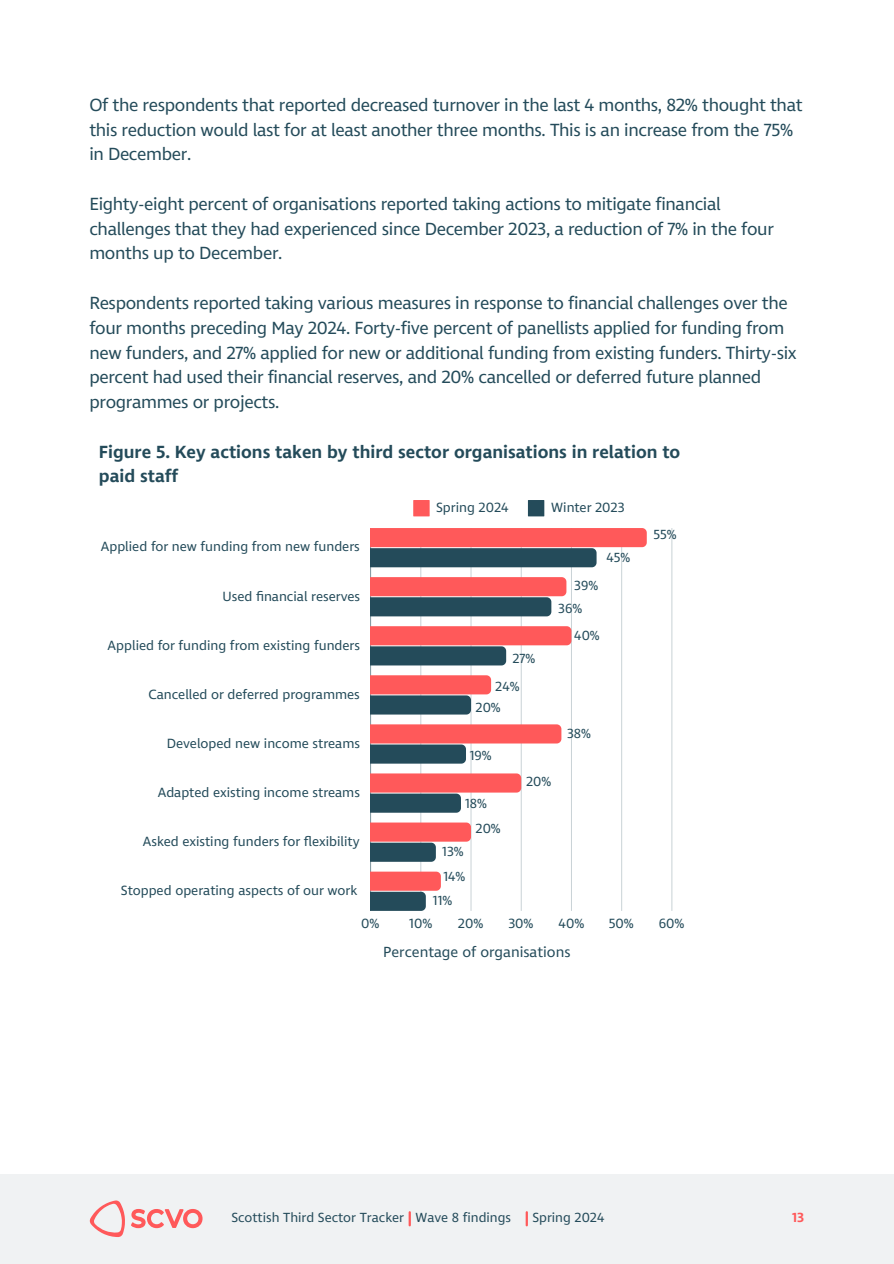
<style>
.page{position:relative;width:894px;height:1264px;background:#fff}
.page>*{position:absolute;margin:0;border:0;box-sizing:border-box;transform-origin:0 0}
.t1{font:18px/24.8px "Ingra SCVO";letter-spacing:-.02em;color:#244b5a}
.t2{font:600 18px/24.8px "Ingra SCVO";color:#244b5a}
.t3{font:15px "Ingra SCVO";color:#244b5a}
.t4{font:13.65px "Ingra SCVO";color:#244b5a}
.t5{font:13.5px "Ingra SCVO";color:#244b5a}
.t6{font:600 13.5px "Ingra SCVO";color:#ff595a}
</style>
<div class="page">
<div style="left:0;top:1174px;width:893px;height:89px;background:#f0f2f3"></div>
<svg style="left:90px;top:1200px;width:112px;height:36px"></svg>
<svg style="left:408px;top:1212px;width:3px;height:13px"></svg>
<svg style="left:525px;top:1212px;width:2px;height:13px"></svg>
<svg style="left:413px;top:500px;width:16px;height:16px"></svg>
<svg style="left:527px;top:500px;width:17px;height:16px"></svg>
<hr style="left:370px;top:528px;width:1px;height:382px;background:#244b5a;opacity:.6">
<hr style="left:420px;top:528px;width:1px;height:382px;background:#244b5a;opacity:.25">
<hr style="left:470px;top:528px;width:1px;height:382px;background:#e5e9eb">
<hr style="left:521px;top:528px;width:1px;height:382px;background:#244b5a;opacity:.25">
<hr style="left:571px;top:528px;width:1px;height:382px;background:#cad3d7">
<hr style="left:621px;top:528px;width:1px;height:382px;background:#d2dadd">
<hr style="left:671px;top:528px;width:1px;height:382px;background:#dde3e5">
<svg style="left:370px;top:528px;width:276px;height:39px;background:#a8666c"></svg>
<svg style="left:370px;top:577px;width:196px;height:39px;background:#9d5d64"></svg>
<svg style="left:370px;top:626px;width:201px;height:39px"></svg>
<svg style="left:370px;top:675px;width:121px;height:39px;background:#a8666c"></svg>
<svg style="left:370px;top:724px;width:191px;height:39px"></svg>
<svg style="left:370px;top:773px;width:151px;height:39px"></svg>
<svg style="left:370px;top:822px;width:101px;height:39px"></svg>
<svg style="left:370px;top:871px;width:71px;height:39px;background:#ae6c72"></svg>
<p class="t1" style="left:89px;top:93px;width:714px">Of the respondents that reported decreased turnover in the last 4 months, 82% thought that this reduction would last for at least another three months. This is an increase from the 75% in December.</p>
<p class="t1" style="left:89px;top:192px;width:685px">Eighty-eight percent of organisations reported taking actions to mitigate financial challenges that they had experienced since December 2023, a reduction of 7% in the four months up to December.</p>
<p class="t1" style="left:89px;top:291px;width:708px">Respondents reported taking various measures in response to financial challenges over the four months preceding May 2024. Forty-five percent of panellists applied for funding from new funders, and 27% applied for new or additional funding from existing funders. Thirty-six percent had used their financial reserves, and 20% cancelled or deferred future planned programmes or projects.</p>
<p class="t2" style="left:99px;top:439px;width:583px">Figure 5. Key actions taken by third sector organisations in relation to paid staff</p>
<p class="t4" style="left:436px;top:499px;width:74px">Spring 2024</p>
<p class="t4" style="left:551px;top:499px;width:75px">Winter 2023</p>
<p class="t4" style="left:101px;top:539px;width:260px">Applied for new funding from new funders</p>
<p class="t4" style="left:222px;top:588px;width:139px">Used fi nancial reserves</p>
<p class="t4" style="left:108px;top:637px;width:254px">Applied for funding from existing funders</p>
<p class="t4" style="left:148px;top:686px;width:213px">Cancelled or deferred programmes</p>
<p class="t4" style="left:167px;top:735px;width:194px">Developed new income streams</p>
<p class="t4" style="left:158px;top:784px;width:204px">Adapted existing income streams</p>
<p class="t4" style="left:143px;top:833px;width:218px">Asked existing funders for flexibility</p>
<p class="t4" style="left:121px;top:882px;width:238px">Stopped operating aspects of our work</p>
<p class="t5" style="left:512px;top:651px;width:24px">27%</p>
<p class="t5" style="left:495px;top:678px;width:26px">24%</p>
<p class="t5" style="left:475px;top:699px;width:27px">20%</p>
<p class="t5" style="left:469px;top:747px;width:23px">19%</p>
<p class="t5" style="left:465px;top:795px;width:23px">18%</p>
<p class="t5" style="left:475px;top:820px;width:27px">20%</p>
<p class="t5" style="left:442px;top:843px;width:23px">13%</p>
<p class="t5" style="left:443px;top:868px;width:23px">14%</p>
<p class="t5" style="left:433px;top:892px;width:21px">11%</p>
<p class="t5" style="left:526px;top:773px;width:27px">20%</p>
<p class="t5" style="left:574px;top:578px;width:26px">39%</p>
<p class="t5" style="left:558px;top:601px;width:26px">36%</p>
<p class="t5" style="left:606px;top:549px;width:25px">45%</p>
<p class="t5" style="left:574px;top:628px;width:27px">40%</p>
<p class="t5" style="left:567px;top:725px;width:26px">38%</p>
<p class="t5" style="left:653px;top:526px;width:25px">55%</p>
<p class="t4" style="left:361px;top:915px;width:20px">0%</p>
<p class="t4" style="left:409px;top:915px;width:25px">10%</p>
<p class="t4" style="left:458px;top:915px;width:27px">20%</p>
<p class="t4" style="left:508px;top:915px;width:27px">30%</p>
<p class="t4" style="left:558px;top:915px;width:27px">40%</p>
<p class="t4" style="left:608px;top:915px;width:27px">50%</p>
<p class="t4" style="left:658px;top:915px;width:27px">60%</p>
<p class="t3" style="left:383px;top:943px;width:189px">Percentage of organisations</p>
<h2 class="t5" style="left:231px;top:1209px;width:174px">Scottish Third Sector Tracker</h2>
<h2 class="t5" style="left:415px;top:1209px;width:97px">Wave 8 findings</h2>
<h2 class="t5" style="left:532px;top:1209px;width:73px">Spring 2024</h2>
<h1 class="t6" style="left:792px;top:1209px;width:14px">13</h1>
</div>
